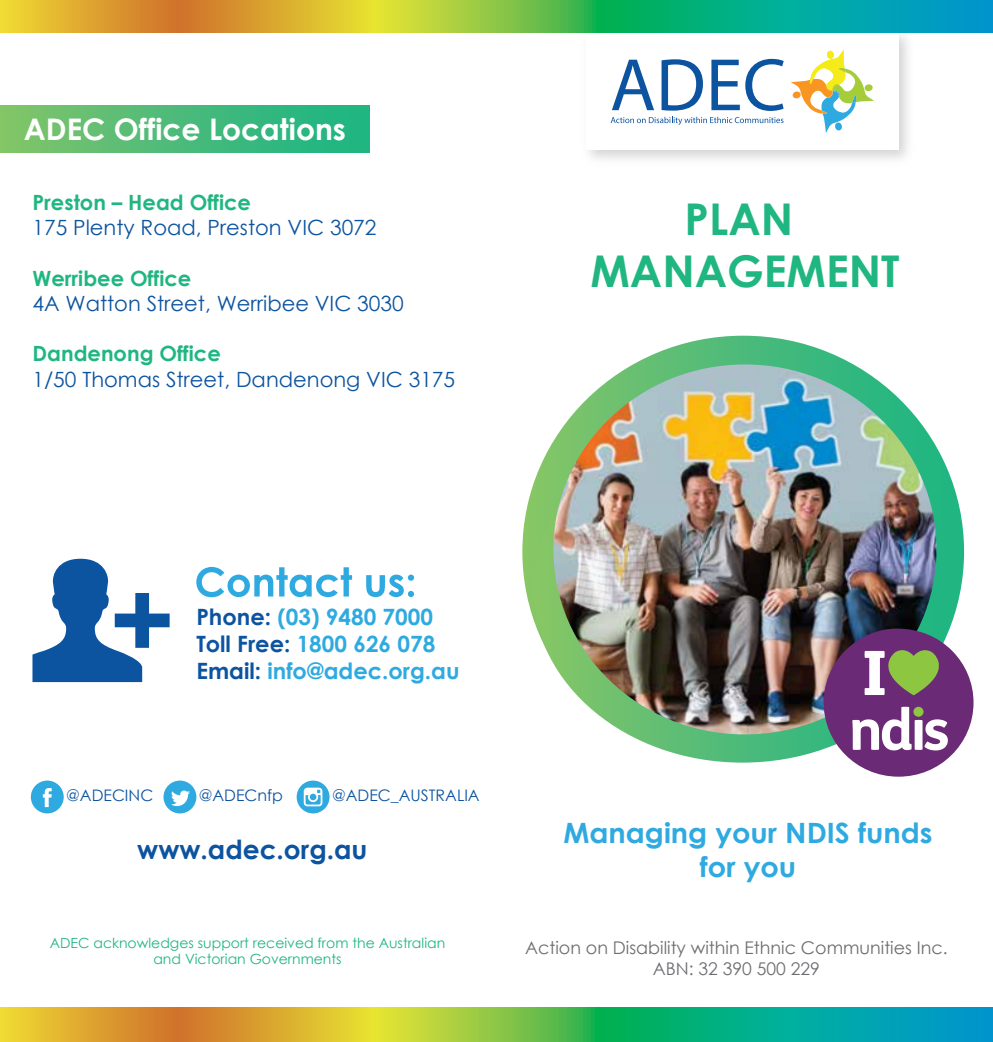
<style>
.page{position:relative;width:993px;height:1042px;background:#fff}
.page>*{position:absolute;margin:0;border:0;box-sizing:border-box;transform-origin:0 0}
.t1{font:700 43.75px/52.5px "Century Gothic";color:#20b681;text-align:center}
.t2{font:700 29.75px "Century Gothic";color:#fff}
.t3{font:700 28px/33.6px "Century Gothic";color:#2faae1;text-align:center}
.t4{font:700 26.43px "Century Gothic";color:#0c53a0}
.t5{font:700 22.4px/26.9px "Century Gothic";color:#2faae1}
.t6{font:21px "Century Gothic";color:#0c53a0}
.t7{font:700 21px "Century Gothic";color:#20b681}
.t8{font:17.5px/21px "Century Gothic";color:#6d6e71;text-align:center}
.t9{font:15.92px "Century Gothic";color:#0c53a0}
.t10{font:14px/16.8px "Century Gothic";color:#20b681;text-align:center}
.s1{color:#0c53a0}
</style>
<div class="page">
<svg style="left:612px;top:60px;width:42px;height:50px"></svg>
<svg style="left:661px;top:59px;width:41px;height:52px"></svg>
<svg style="left:711px;top:60px;width:28px;height:50px"></svg>
<svg style="left:745px;top:59px;width:38px;height:52px"></svg>
<svg style="left:610px;top:117px;width:173px;height:8px"></svg>
<svg style="left:791px;top:49px;width:82px;height:84px"></svg>
<svg style="left:792px;top:91px;width:8px;height:8px"></svg>
<svg style="left:0;top:0;width:992px;height:33px"></svg>
<svg style="left:163px;top:780px;width:33px;height:33px"></svg>
<svg style="left:31px;top:780px;width:33px;height:33px"></svg>
<svg style="left:296px;top:780px;width:33px;height:33px"></svg>
<svg style="left:196px;top:567px;width:156px;height:30px"></svg>
<svg style="left:366px;top:574px;width:48px;height:23px"></svg>
<svg style="left:32px;top:559px;width:137px;height:123px"></svg>
<div style="left:0;top:105px;width:369px;height:48px;background:linear-gradient(to right,#81c36b,#17b386)"></div>
<svg style="left:0;top:1008px;width:992px;height:34px"></svg>
<svg style="left:522px;top:336px;width:441px;height:289px"></svg>
<svg style="left:533px;top:467px;width:418px;height:295px"></svg>
<img style="left:553px;top:364px;width:383px;height:370px">
<svg style="left:823px;top:628px;width:150px;height:149px"></svg>
<h2 class="t2" style="left:24px;top:107px;width:323px">ADEC Office Locations</h2>
<p class="t7" style="left:32px;top:187px;width:220px">Preston – Head Office</p>
<p class="t6" style="left:32px;top:213px;width:345px">175 Plenty Road, Preston VIC 3072</p>
<p class="t7" style="left:32px;top:262px;width:160px">Werribee Office</p>
<p class="t6" style="left:32px;top:289px;width:373px">4A Watton Street, Werribee VIC 3030</p>
<p class="t7" style="left:32px;top:338px;width:190px">Dandenong Office</p>
<p class="t6" style="left:32px;top:364px;width:424px">1/50 Thomas Street, Dandenong VIC 3175</p>
<h1 class="t1" style="left:590px;top:191px;width:310px">PLAN<br>MANAGEMENT</h1>
<p class="t5" style="left:196px;top:602px;width:265px"><span class="s1">Phone:</span> (03) 9480 7000<br><span class="s1">Toll Free:</span> 1800 626 078<br><span class="s1">Email:</span> info@adec.org.au</p>
<p class="t9" style="left:66px;top:784px;width:89px">@ADECINC</p>
<p class="t9" style="left:199px;top:784px;width:86px">@ADECnfp</p>
<p class="t9" style="left:332px;top:784px;width:149px">@ADEC_AUSTRALIA</p>
<p class="t4" style="left:137px;top:829px;width:231px">www.adec.org.au</p>
<p class="t10" style="left:50px;top:934px;width:397px">ADEC acknowledges support received from the Australian and Victorian Governments</p>
<h3 class="t3" style="left:563px;top:815px;width:370px">Managing your NDIS funds for you</h3>
<p class="t8" style="left:525px;top:936px;width:424px">Action on Disability within Ethnic Communities Inc.<br>ABN: 32 390 500 229</p>
</div>
